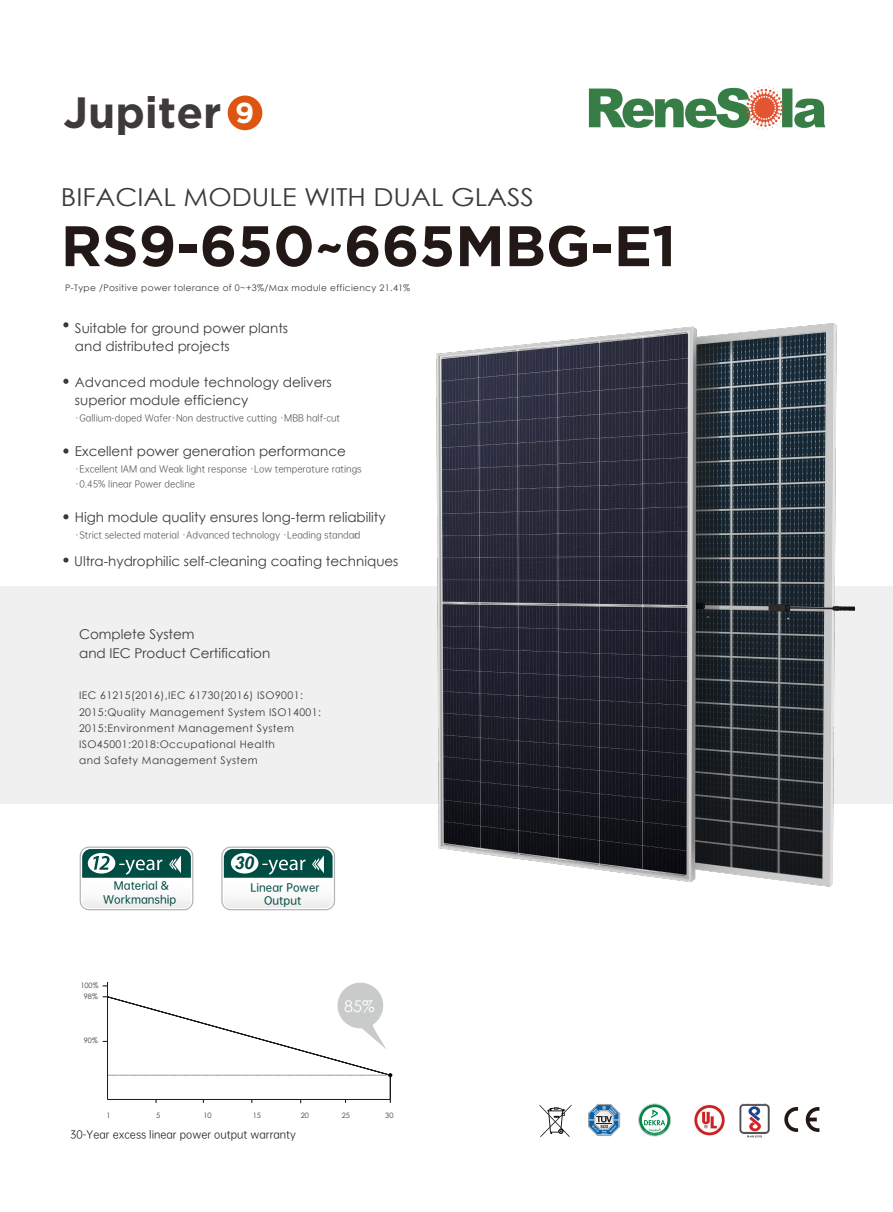
<style>
.page{position:relative;width:893px;height:1212px;background:#fff}
.page>*{position:absolute;margin:0;border:0;box-sizing:border-box;transform-origin:0 0}
.t1{font:700 57px "Gotham";color:#221815}
.t2{font:700 43.8px "Gotham";color:#3e3a39}
.t3{font:24.75px "Century Gothic";color:#3e3a39;scale:1.09 1}
.t4{font:italic 700 17.7px "Arial";color:#004d43}
.t5{font:16.2px "Century Gothic";color:#fff}
.t6{font:13.5px/18px "Century Gothic";color:#3e3a39}
.t7{font:10.5px/16.2px "Century Gothic";letter-spacing:.04em;color:#3e3a39}
.t8{font:10.5px/13.6px "OPPO Sans M";color:#004d43;text-align:center}
.t9{font:10.35px "OPPO Sans R";color:#231815}
.t10{font:9px/15px "OPPO Sans R";color:#595757}
.t11{font:9px "Century Gothic";letter-spacing:.04em;color:#3e3a39}
.t12{font:7.35px/11.6px "Century Gothic";color:#3e3a39;text-align:center}
.s1{font-size:28.8px;color:#fff}
</style>
<div class="page">
<div style="left:0;top:586px;width:893px;height:218px;background:#ededed"></div>
<svg style="left:589px;top:86px;width:236px;height:43px"></svg>
<div style="left:228px;top:96px;width:34px;height:34px;background:#de5411;border-radius:50%"></div>
<svg style="left:221px;top:846px;width:114px;height:64px"></svg>
<svg style="left:80px;top:846px;width:113px;height:64px"></svg>
<svg style="left:784px;top:1107px;width:14px;height:25px"></svg>
<svg style="left:806px;top:1107px;width:13px;height:25px"></svg>
<img style="left:739px;top:1104px;width:31px;height:33px">
<img style="left:694px;top:1105px;width:31px;height:31px">
<svg style="left:540px;top:1104px;width:32px;height:33px"></svg>
<svg style="left:588px;top:1104px;width:33px;height:32px"></svg>
<svg style="left:639px;top:1104px;width:32px;height:32px"></svg>
<div style="left:638px;top:1104px;width:33px;height:32px;border:1px solid #d3d3d4;border-radius:50%"></div>
<svg style="left:642px;top:1107px;width:25px;height:28px"></svg>
<svg style="left:103px;top:982px;width:289px;height:121px"></svg>
<svg style="left:63px;top:322px;width:6px;height:5px"></svg>
<svg style="left:63px;top:379px;width:6px;height:5px"></svg>
<svg style="left:63px;top:448px;width:6px;height:6px"></svg>
<svg style="left:63px;top:514px;width:6px;height:5px"></svg>
<svg style="left:63px;top:558px;width:6px;height:4px"></svg>
<img style="left:436px;top:323px;width:420px;height:564px">
<h2 class="t2" style="left:63px;top:87px;width:192px">Jupiter <span class="s1">9</span></h2>
<h3 class="t3" style="left:61px;top:179px;width:436px">BIFACIAL MODULE WITH DUAL GLASS</h3>
<h1 class="t1" style="left:61px;top:213px;width:617px">RS9-650~665MBG-E1</h1>
<p class="t11" style="left:65px;top:281px;width:346px">P-Type /Positive power tolerance of 0~+3%/Max module efficiency 21.41%</p>
<p class="t6" style="left:75px;top:319px;width:215px">Suitable for ground power plants and distributed projects</p>
<p class="t6" style="left:75px;top:373px;width:258px">Advanced module technology delivers superior module efficiency</p>
<p class="t10" style="left:75px;top:410px;width:267px">·Gallium-doped Wafer·Non destructive cutting ·MBB half-cut</p>
<p class="t6" style="left:75px;top:442px;width:272px">Excellent power generation performance</p>
<p class="t10" style="left:75px;top:461px;width:288px">·Excellent IAM and Weak light response ·Low temperature ratings ·0.45% linear Power decline</p>
<p class="t6" style="left:75px;top:508px;width:312px">High module quality ensures long-term reliability</p>
<p class="t10" style="left:75px;top:527px;width:287px">·Strict selected material ·Advanced technology ·Leading standard</p>
<p class="t6" style="left:74px;top:552px;width:326px">Ultra-hydrophilic self-cleaning coating techniques</p>
<p class="t6" style="left:79px;top:624px;width:193px;line-height:19.2px">Complete System<br>and IEC Product Certification</p>
<p class="t7" style="left:79px;top:687px;width:243px">IEC 61215(2016),IEC 61730(2016) ISO9001:<br>2015:Quality Management System ISO14001:<br>2015:Environment Management System ISO45001:2018:Occupational Health<br>and Safety Management System</p>
<h3 class="t4" style="left:234px;top:851px;width:21px">30</h3>
<p class="t8" style="left:114px;top:878px;width:56px">Material &amp;</p>
<p class="t8" style="left:250px;top:880px;width:71px">Linear Power<br>Output</p>
<p class="t8" style="left:103px;top:892px;width:75px">Workmanship</p>
<p class="t12" style="left:80px;top:979px;width:20px">100%<br>98%</p>
<p class="t12" style="left:84px;top:1034px;width:15px">90%</p>
<p class="t5" style="left:344px;top:994px;width:32px">85%</p>
<p class="t12" style="left:107px;top:1109px;width:6px">1</p>
<p class="t12" style="left:156px;top:1109px;width:6px">5</p>
<p class="t12" style="left:203px;top:1109px;width:10px">10</p>
<p class="t12" style="left:253px;top:1109px;width:10px">15</p>
<p class="t12" style="left:301px;top:1109px;width:10px">20</p>
<p class="t12" style="left:342px;top:1109px;width:10px">25</p>
<p class="t12" style="left:385px;top:1109px;width:10px">30</p>
<p class="t9" style="left:70px;top:1126px;width:227px">30-Year excess linear power output warranty</p>
</div>
